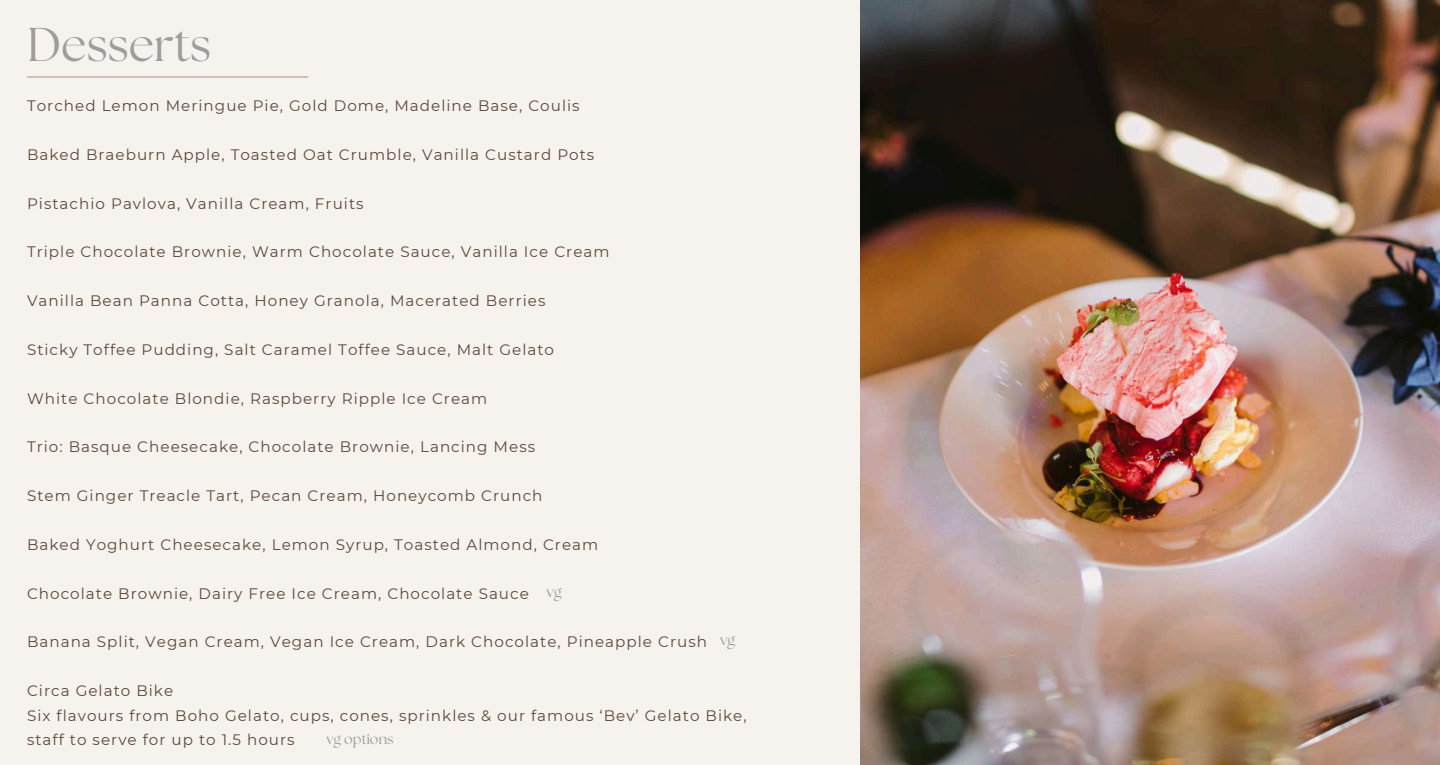
<style>
.page{position:relative;width:1440px;height:765px;background:#f6f3ee}
.page>*{position:absolute;margin:0;border:0;box-sizing:border-box;transform-origin:0 0}
.t1{font:47.25px "The Seasons";color:#9d9d9d}
.t2{font:15.12px/24.4px "Montserrat";letter-spacing:.07em;color:#5d463c}
.t3{font:15.12px "The Seasons";color:#9d9d9d}
.t4{font:14.5px "The Seasons";color:#9d9d9d}
</style>
<div class="page">
<img style="left:861px;top:0;width:579px;height:765px">
<hr style="left:27px;top:77px;width:281px;height:1px;background:#a78e87">
<h1 class="t1" style="left:27px;top:24px;width:186px">Desserts</h1>
<p class="t2" style="left:27px;top:94px;width:554px">Torched Lemon Meringue Pie, Gold Dome, Madeline Base, Coulis</p>
<p class="t2" style="left:27px;top:142px;width:569px">Baked Braeburn Apple, Toasted Oat Crumble, Vanilla Custard Pots</p>
<p class="t2" style="left:27px;top:191px;width:338px">Pistachio Pavlova, Vanilla Cream, Fruits</p>
<p class="t2" style="left:27px;top:240px;width:584px">Triple Chocolate Brownie, Warm Chocolate Sauce, Vanilla Ice Cream</p>
<p class="t2" style="left:27px;top:289px;width:520px">Vanilla Bean Panna Cotta, Honey Granola, Macerated Berries</p>
<p class="t2" style="left:27px;top:337px;width:529px">Sticky Toffee Pudding, Salt Caramel Toffee Sauce, Malt Gelato</p>
<p class="t2" style="left:27px;top:386px;width:462px">White Chocolate Blondie, Raspberry Ripple Ice Cream</p>
<p class="t2" style="left:27px;top:435px;width:510px">Trio: Basque Cheesecake, Chocolate Brownie, Lancing Mess</p>
<p class="t2" style="left:27px;top:484px;width:517px">Stem Ginger Treacle Tart, Pecan Cream, Honeycomb Crunch</p>
<p class="t2" style="left:27px;top:532px;width:573px">Baked Yoghurt Cheesecake, Lemon Syrup, Toasted Almond, Cream</p>
<p class="t2" style="left:27px;top:581px;width:503px">Chocolate Brownie, Dairy Free Ice Cream, Chocolate Sauce</p>
<p class="t2" style="left:27px;top:630px;width:682px">Banana Split, Vegan Cream, Vegan Ice Cream, Dark Chocolate, Pineapple Crush</p>
<p class="t2" style="left:27px;top:679px;width:721px">Circa Gelato Bike<br>Six flavours from Boho Gelato, cups, cones, sprinkles &amp; our famous ‘Bev’ Gelato Bike, staff to serve for up to 1.5 hours</p>
<p class="t3" style="left:546px;top:585px;width:17px">vg</p>
<p class="t3" style="left:720px;top:633px;width:17px">vg</p>
<p class="t4" style="left:327px;top:733px;width:69px">vg options</p>
</div>
